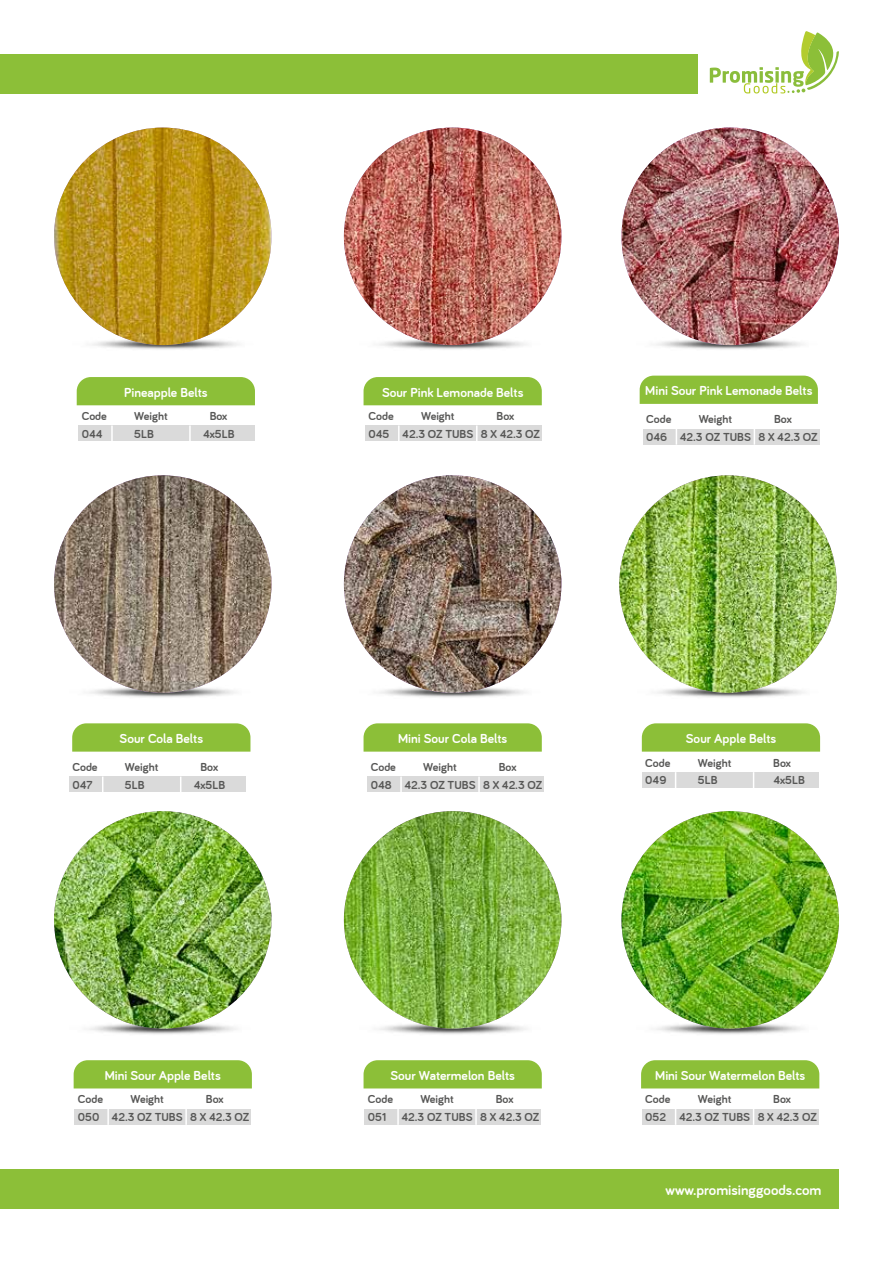
<style>
.page{position:relative;width:893px;height:1263px;background:#fff}
.page>*{position:absolute;margin:0;border:0;box-sizing:border-box;transform-origin:0 0}
.t1{font:700 15px "Bariol";color:#fff}
.t2{font:700 13.5px "Bariol";color:#fff}
.t3{font:700 12px/17.9px "Bariol";color:#575756}
</style>
<div class="page">
<div style="left:0;top:1169px;width:839px;height:40px;background:#8cbf38"></div>
<div style="left:0;top:54px;width:697px;height:39px;background:#8cbf38"></div>
<img style="left:89px;top:1022px;width:147px;height:13px">
<img style="left:54px;top:811px;width:218px;height:218px;border-radius:109px">
<div style="left:74px;top:1060px;width:178px;height:28px;background:#8cbf38"></div>
<div style="left:74px;top:1109px;width:177px;height:16px;background:#dadada"></div>
<svg style="left:107px;top:1109px;width:2px;height:16px"></svg>
<svg style="left:185px;top:1109px;width:2px;height:16px"></svg>
<img style="left:379px;top:337px;width:147px;height:13px">
<img style="left:344px;top:128px;width:217px;height:217px;border-radius:109px">
<div style="left:364px;top:377px;width:178px;height:28px;background:#8cbf38"></div>
<div style="left:365px;top:425px;width:177px;height:16px;background:#dadada"></div>
<svg style="left:398px;top:425px;width:2px;height:16px"></svg>
<svg style="left:476px;top:425px;width:2px;height:16px"></svg>
<img style="left:379px;top:1022px;width:147px;height:13px">
<img style="left:344px;top:811px;width:217px;height:218px;border-radius:109px">
<div style="left:364px;top:1060px;width:178px;height:28px;background:#8cbf38"></div>
<div style="left:364px;top:1109px;width:177px;height:16px;background:#dadada"></div>
<svg style="left:397px;top:1109px;width:2px;height:16px"></svg>
<svg style="left:475px;top:1109px;width:2px;height:16px"></svg>
<img style="left:656px;top:1022px;width:147px;height:13px">
<img style="left:621px;top:811px;width:218px;height:218px;border-radius:109px">
<div style="left:641px;top:1060px;width:178px;height:28px;background:#8cbf38"></div>
<div style="left:642px;top:1109px;width:177px;height:16px;background:#dadada"></div>
<svg style="left:675px;top:1109px;width:1px;height:16px"></svg>
<svg style="left:753px;top:1109px;width:1px;height:16px"></svg>
<div style="left:643px;top:429px;width:176px;height:16px;background:#dadada"></div>
<svg style="left:676px;top:429px;width:1px;height:16px"></svg>
<svg style="left:754px;top:429px;width:1px;height:16px"></svg>
<img style="left:656px;top:337px;width:147px;height:13px">
<img style="left:621px;top:128px;width:218px;height:217px;border-radius:109px">
<div style="left:640px;top:376px;width:178px;height:28px;background:#8cbf38"></div>
<div style="left:367px;top:776px;width:177px;height:16px;background:#dadada"></div>
<svg style="left:400px;top:776px;width:2px;height:16px"></svg>
<svg style="left:478px;top:776px;width:2px;height:16px"></svg>
<img style="left:379px;top:685px;width:147px;height:13px">
<img style="left:344px;top:475px;width:217px;height:218px;border-radius:109px">
<svg style="left:364px;top:723px;width:178px;height:29px;background:#90c140"></svg>
<img style="left:92px;top:337px;width:147px;height:13px">
<img style="left:54px;top:128px;width:218px;height:217px;border-radius:109px">
<div style="left:77px;top:377px;width:178px;height:28px;background:#8cbf38"></div>
<div style="left:78px;top:425px;width:177px;height:16px;background:#dadada"></div>
<svg style="left:111px;top:425px;width:2px;height:16px"></svg>
<svg style="left:189px;top:425px;width:2px;height:16px"></svg>
<img style="left:89px;top:685px;width:147px;height:13px">
<img style="left:54px;top:475px;width:218px;height:218px;border-radius:109px">
<svg style="left:72px;top:723px;width:178px;height:29px;background:#90c140"></svg>
<div style="left:69px;top:776px;width:177px;height:16px;background:#dadada"></div>
<svg style="left:102px;top:776px;width:1px;height:16px"></svg>
<svg style="left:180px;top:776px;width:1px;height:16px"></svg>
<img style="left:657px;top:685px;width:147px;height:13px">
<img style="left:619px;top:475px;width:218px;height:218px;border-radius:109px">
<svg style="left:642px;top:723px;width:178px;height:29px;background:#90c140"></svg>
<div style="left:642px;top:772px;width:177px;height:16px;background:#dadada"></div>
<svg style="left:675px;top:772px;width:1px;height:16px"></svg>
<svg style="left:753px;top:772px;width:1px;height:16px"></svg>
<svg style="left:710px;top:31px;width:129px;height:62px"></svg>
<p class="t2" style="left:124px;top:384px;width:85px">Pineapple Belts</p>
<p class="t3" style="left:82px;top:407px;width:27px">Code<br>044</p>
<p class="t3" style="left:134px;top:407px;width:35px">Weight</p>
<p class="t3" style="left:210px;top:407px;width:19px">Box</p>
<p class="t3" style="left:134px;top:425px;width:21px">5LB</p>
<p class="t3" style="left:203px;top:425px;width:33px">4x5LB</p>
<p class="t2" style="left:382px;top:384px;width:143px">Sour Pink Lemonade Belts</p>
<p class="t3" style="left:368px;top:407px;width:173px">Code<br>045 42.3 OZ TUBS 8 X 42.3 OZ</p>
<p class="t3" style="left:421px;top:407px;width:35px">Weight</p>
<p class="t3" style="left:496px;top:407px;width:19px">Box</p>
<p class="t2" style="left:645px;top:383px;width:169px">Mini Sour Pink Lemonade Belts</p>
<p class="t3" style="left:646px;top:410px;width:173px">Code<br>046 42.3 OZ TUBS 8 X 42.3 OZ</p>
<p class="t3" style="left:699px;top:410px;width:35px">Weight</p>
<p class="t3" style="left:774px;top:410px;width:19px">Box</p>
<p class="t2" style="left:120px;top:731px;width:85px">Sour Cola Belts</p>
<p class="t2" style="left:398px;top:731px;width:111px">Mini Sour Cola Belts</p>
<p class="t2" style="left:686px;top:731px;width:92px">Sour Apple Belts</p>
<p class="t3" style="left:72px;top:758px;width:27px">Code<br>047</p>
<p class="t3" style="left:125px;top:758px;width:35px">Weight</p>
<p class="t3" style="left:200px;top:758px;width:19px">Box</p>
<p class="t3" style="left:125px;top:776px;width:21px">5LB</p>
<p class="t3" style="left:194px;top:776px;width:33px">4x5LB</p>
<p class="t3" style="left:371px;top:758px;width:173px">Code<br>048 42.3 OZ TUBS 8 X 42.3 OZ</p>
<p class="t3" style="left:423px;top:758px;width:35px">Weight</p>
<p class="t3" style="left:499px;top:758px;width:19px">Box</p>
<p class="t3" style="left:645px;top:754px;width:27px">Code<br>049</p>
<p class="t3" style="left:698px;top:754px;width:35px">Weight</p>
<p class="t3" style="left:773px;top:754px;width:19px">Box</p>
<p class="t3" style="left:698px;top:771px;width:21px">5LB</p>
<p class="t3" style="left:773px;top:771px;width:33px">4x5LB</p>
<p class="t2" style="left:105px;top:1067px;width:118px">Mini Sour Apple Belts</p>
<p class="t3" style="left:78px;top:1090px;width:173px">Code<br>050 42.3 OZ TUBS 8 X 42.3 OZ</p>
<p class="t3" style="left:130px;top:1090px;width:35px">Weight</p>
<p class="t3" style="left:206px;top:1090px;width:19px">Box</p>
<p class="t2" style="left:390px;top:1067px;width:126px">Sour Watermelon Belts</p>
<p class="t3" style="left:368px;top:1090px;width:27px">Code<br>051</p>
<p class="t3" style="left:420px;top:1090px;width:35px">Weight</p>
<p class="t3" style="left:496px;top:1090px;width:19px">Box</p>
<p class="t3" style="left:402px;top:1108px;width:139px">42.3 OZ TUBS 8 X 42.3 OZ</p>
<p class="t2" style="left:655px;top:1067px;width:152px">Mini Sour Watermelon Belts</p>
<p class="t3" style="left:645px;top:1090px;width:173px">Code<br>052 42.3 OZ TUBS 8 X 42.3 OZ</p>
<p class="t3" style="left:698px;top:1090px;width:35px">Weight</p>
<p class="t3" style="left:773px;top:1090px;width:19px">Box</p>
<p class="t1" style="left:665px;top:1181px;width:158px">www.promisinggoods.com</p>
</div>
